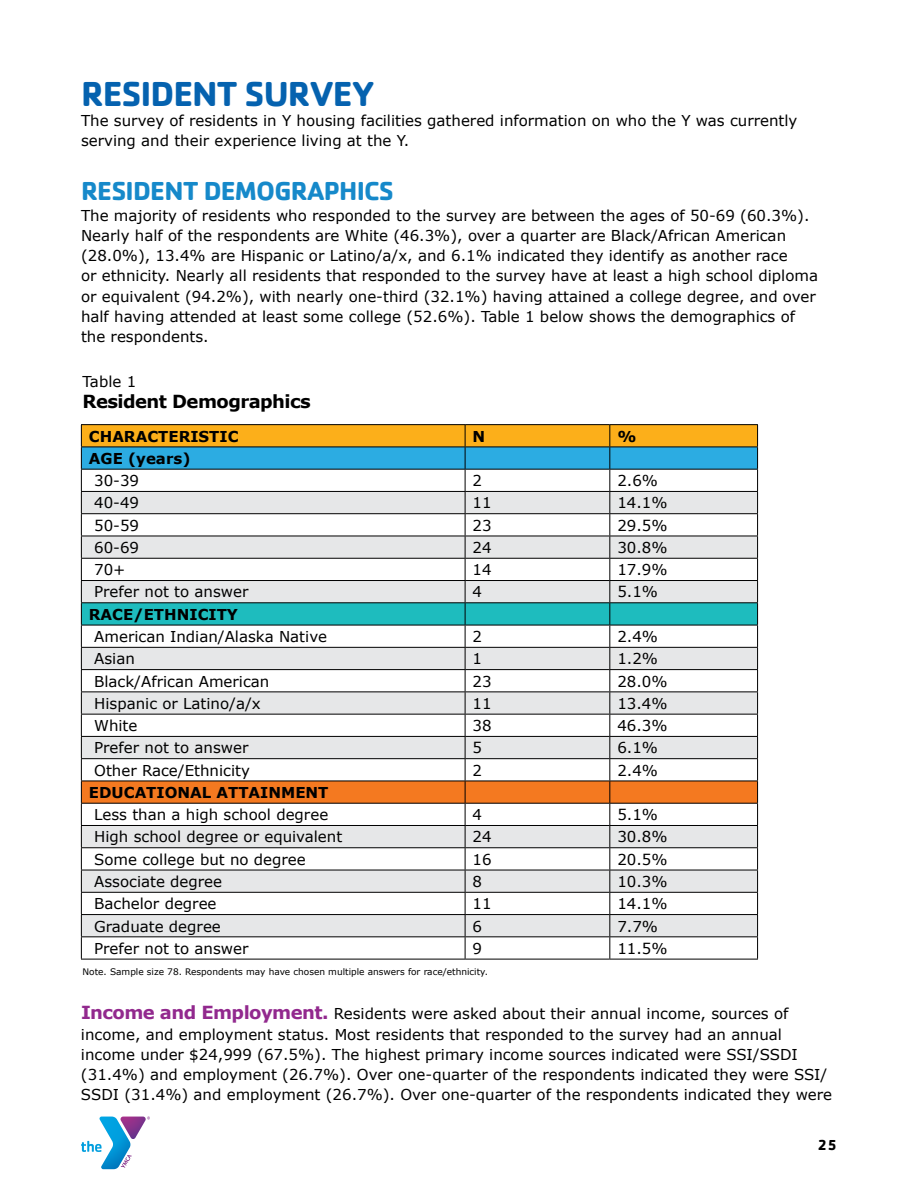
<style>
.page{position:relative;width:918px;height:1188px;background:#fff}
.page>*{position:absolute;margin:0;border:0;box-sizing:border-box;transform-origin:0 0}
.t1{font:700 36px "Cachet Std";letter-spacing:-.03em;color:#0562af}
.t2{font:700 27px "Cachet Std";letter-spacing:-.03em;color:#1689ca}
.t3{font:700 18px "Verdana";letter-spacing:-.03em;color:#000}
.t4{font:15px/20.2px "Verdana";color:#000}
.t5{font:700 15px "Verdana";color:#000}
.t6{font:700 15px "Cachet Std";color:#000}
.t7{font:9px "Verdana";color:#000}
.s1{font-weight:700;font-size:18px;color:#92298e}
</style>
<div class="page">
<svg style="left:81px;top:1117px;width:69px;height:52px"></svg>
<hr style="left:81px;top:424px;width:384px;height:1px;background:#000">
<hr style="left:465px;top:424px;width:145px;height:1px;background:#000">
<hr style="left:610px;top:424px;width:148px;height:1px;background:#000">
<svg style="left:81px;top:425px;width:677px;height:534px"></svg>
<hr style="left:81px;top:959px;width:384px;height:1px;background:#000">
<hr style="left:465px;top:959px;width:145px;height:1px;background:#000">
<hr style="left:610px;top:959px;width:148px;height:1px;background:#000">
<h1 class="t1" style="left:81px;top:70px;width:295px">RESIDENT SURVEY</h1>
<p class="t4" style="left:81px;top:111px;width:718px">The survey of residents in Y housing facilities gathered information on who the Y was currently serving and their experience living at the Y.</p>
<h2 class="t2" style="left:81px;top:174px;width:314px">RESIDENT DEMOGRAPHICS</h2>
<p class="t4" style="left:81px;top:205px;width:739px">The majority of residents who responded to the survey are between the ages of 50-69 (60.3%).<br>Nearly half of the respondents are White (46.3%), over a quarter are Black/African American (28.0%), 13.4% are Hispanic or Latino/a/x, and 6.1% indicated they identify as another race<br>or ethnicity. Nearly all residents that responded to the survey have at least a high school diploma or equivalent (94.2%), with nearly one-third (32.1%) having attained a college degree, and over half having attended at least some college (52.6%). Table 1 below shows the demographics of the respondents.</p>
<p class="t4" style="left:82px;top:371px;width:55px">Table 1</p>
<p class="t3" style="left:82px;top:390px;width:230px">Resident Demographics</p>
<p class="t5" style="left:89px;top:426px;width:151px">CHARACTERISTIC</p>
<p class="t5" style="left:473px;top:426px;width:14px">N</p>
<p class="t5" style="left:617px;top:426px;width:21px">%</p>
<p class="t5" style="left:89px;top:449px;width:103px">AGE (years)</p>
<p class="t4" style="left:94px;top:471px;width:46px">30-39</p>
<p class="t4" style="left:473px;top:471px;width:11px">2</p>
<p class="t4" style="left:617px;top:471px;width:42px">2.6%</p>
<p class="t4" style="left:94px;top:493px;width:46px">40-49</p>
<p class="t4" style="left:473px;top:493px;width:21px">11</p>
<p class="t4" style="left:617px;top:493px;width:52px">14.1%</p>
<p class="t4" style="left:94px;top:515px;width:46px">50-59</p>
<p class="t4" style="left:473px;top:515px;width:21px">23</p>
<p class="t4" style="left:617px;top:515px;width:52px">29.5%</p>
<p class="t4" style="left:94px;top:538px;width:46px">60-69</p>
<p class="t4" style="left:473px;top:538px;width:21px">24</p>
<p class="t4" style="left:617px;top:538px;width:52px">30.8%</p>
<p class="t4" style="left:94px;top:560px;width:33px">70+</p>
<p class="t4" style="left:473px;top:560px;width:21px">14</p>
<p class="t4" style="left:617px;top:560px;width:52px">17.9%</p>
<p class="t4" style="left:94px;top:582px;width:156px">Prefer not to answer</p>
<p class="t4" style="left:473px;top:582px;width:11px">4</p>
<p class="t4" style="left:617px;top:582px;width:42px">5.1%</p>
<p class="t5" style="left:89px;top:604px;width:151px">RACE/ETHNICITY</p>
<p class="t4" style="left:94px;top:627px;width:234px">American Indian/Alaska Native</p>
<p class="t4" style="left:473px;top:627px;width:11px">2</p>
<p class="t4" style="left:617px;top:627px;width:42px">2.4%</p>
<p class="t4" style="left:94px;top:649px;width:42px">Asian</p>
<p class="t4" style="left:473px;top:649px;width:11px">1</p>
<p class="t4" style="left:617px;top:649px;width:42px">1.2%</p>
<p class="t4" style="left:94px;top:671px;width:177px">Black/African American</p>
<p class="t4" style="left:473px;top:671px;width:21px">23</p>
<p class="t4" style="left:617px;top:671px;width:52px">28.0%</p>
<p class="t4" style="left:94px;top:693px;width:168px">Hispanic or Latino/a/x</p>
<p class="t4" style="left:473px;top:693px;width:21px">11</p>
<p class="t4" style="left:617px;top:693px;width:52px">13.4%</p>
<p class="t4" style="left:94px;top:716px;width:45px">White</p>
<p class="t4" style="left:473px;top:716px;width:21px">38</p>
<p class="t4" style="left:617px;top:716px;width:52px">46.3%</p>
<p class="t4" style="left:94px;top:738px;width:156px">Prefer not to answer</p>
<p class="t4" style="left:473px;top:738px;width:11px">5</p>
<p class="t4" style="left:617px;top:738px;width:42px">6.1%</p>
<p class="t4" style="left:94px;top:760px;width:157px">Other Race/Ethnicity</p>
<p class="t4" style="left:473px;top:760px;width:11px">2</p>
<p class="t4" style="left:617px;top:760px;width:42px">2.4%</p>
<p class="t5" style="left:89px;top:783px;width:241px">EDUCATIONAL ATTAINMENT</p>
<p class="t4" style="left:94px;top:805px;width:236px">Less than a high school degree</p>
<p class="t4" style="left:473px;top:805px;width:11px">4</p>
<p class="t4" style="left:617px;top:805px;width:42px">5.1%</p>
<p class="t4" style="left:94px;top:827px;width:250px">High school degree or equivalent</p>
<p class="t4" style="left:473px;top:827px;width:21px">24</p>
<p class="t4" style="left:617px;top:827px;width:52px">30.8%</p>
<p class="t4" style="left:94px;top:849px;width:213px">Some college but no degree</p>
<p class="t4" style="left:473px;top:849px;width:21px">16</p>
<p class="t4" style="left:617px;top:849px;width:52px">20.5%</p>
<p class="t4" style="left:94px;top:872px;width:129px">Associate degree</p>
<p class="t4" style="left:473px;top:872px;width:11px">8</p>
<p class="t4" style="left:617px;top:872px;width:52px">10.3%</p>
<p class="t4" style="left:94px;top:894px;width:124px">Bachelor degree</p>
<p class="t4" style="left:473px;top:894px;width:21px">11</p>
<p class="t4" style="left:617px;top:894px;width:52px">14.1%</p>
<p class="t4" style="left:94px;top:916px;width:128px">Graduate degree</p>
<p class="t4" style="left:473px;top:916px;width:11px">6</p>
<p class="t4" style="left:617px;top:916px;width:42px">7.7%</p>
<p class="t4" style="left:94px;top:938px;width:156px">Prefer not to answer</p>
<p class="t4" style="left:473px;top:938px;width:11px">9</p>
<p class="t4" style="left:617px;top:938px;width:52px">11.5%</p>
<p class="t7" style="left:82px;top:966px;width:407px">Note. Sample size 78. Respondents may have chosen multiple answers for race/ethnicity.</p>
<p class="t4" style="left:81px;top:1004px;width:753px"><span class="s1">Income and Employment.</span> Residents were asked about their annual income, sources of income, and employment status. Most residents that responded to the survey had an annual income under $24,999 (67.5%). The highest primary income sources indicated were SSI/SSDI (31.4%) and employment (26.7%). Over one-quarter of the respondents indicated they were SSI/ SSDI (31.4%) and employment (26.7%). Over one-quarter of the respondents indicated they were</p>
<p class="t6" style="left:818px;top:1136px;width:21px">25</p>
</div>
